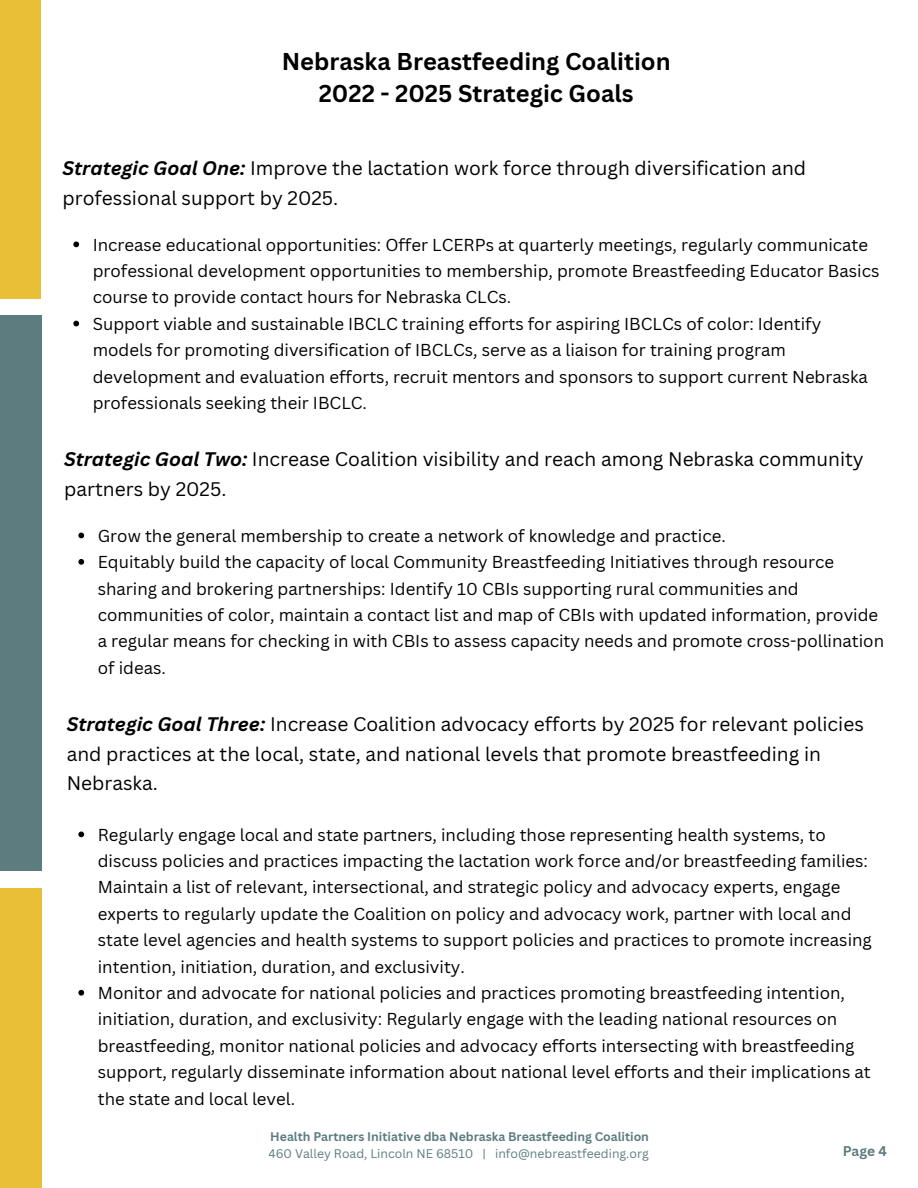
<style>
.page{position:relative;width:918px;height:1188px;background:#fff}
.page>*{position:absolute;margin:0;border:0;box-sizing:border-box;transform-origin:0 0}
.t1{font:700 23.7px/32.1px "Canva Sans";color:#000;text-align:center}
.t2{font:19.05px/29.8px "Canva Sans";color:#000}
.t3{font:16.8px/26.4px "Canva Sans";color:#000}
.t4{font:700 13.65px "Canva Sans";color:#5c7c80}
.t5{font:700 12.15px "Canva Sans";color:#5c7c80}
.t6{font:12.15px "Canva Sans";color:#5c7c80}
.s1{font-weight:700;font-style:italic}
</style>
<div class="page">
<div style="left:0;top:0;width:41px;height:298px;background:#eabf38"></div>
<div style="left:0;top:316px;width:42px;height:555px;background:#5c7c80"></div>
<div style="left:0;top:889px;width:42px;height:299px;background:#eabf38"></div>
<svg style="left:73px;top:242px;width:6px;height:5px"></svg>
<svg style="left:73px;top:321px;width:6px;height:5px"></svg>
<svg style="left:78px;top:533px;width:6px;height:5px"></svg>
<svg style="left:78px;top:559px;width:6px;height:6px"></svg>
<svg style="left:78px;top:832px;width:6px;height:5px"></svg>
<svg style="left:78px;top:990px;width:6px;height:6px"></svg>
<h1 class="t1" style="left:282px;top:45px;width:391px">Nebraska Breastfeeding Coalition<br>2022 - 2025 Strategic Goals</h1>
<h2 class="t2" style="left:63px;top:153px;width:745px"><span class="s1">Strategic Goal One:</span> Improve the lactation work force through diversification and professional support by 2025.</h2>
<h2 class="t3" style="left:93px;top:231px;width:788px">Increase educational opportunities: Offer LCERPs at quarterly meetings, regularly communicate professional development opportunities to membership, promote Breastfeeding Educator Basics course to provide contact hours for Nebraska CLCs.</h2>
<p class="t3" style="left:93px;top:310px;width:777px">Support viable and sustainable IBCLC training efforts for aspiring IBCLCs of color: Identify models for promoting diversification of IBCLCs, serve as a liaison for training program development and evaluation efforts, recruit mentors and sponsors to support current Nebraska professionals seeking their IBCLC.</p>
<p class="t2" style="left:64px;top:444px;width:801px"><span class="s1">Strategic Goal Two:</span> Increase Coalition visibility and reach among Nebraska community partners by 2025.</p>
<p class="t3" style="left:98px;top:522px;width:629px">Grow the general membership to create a network of knowledge and practice.</p>
<h2 class="t3" style="left:98px;top:548px;width:788px">Equitably build the capacity of local Community Breastfeeding Initiatives through resource sharing and brokering partnerships: Identify 10 CBIs supporting rural communities and communities of color, maintain a contact list and map of CBIs with updated information, provide a regular means for checking in with CBIs to assess capacity needs and promote cross-pollination of ideas.</h2>
<p class="t2" style="left:67px;top:708px;width:799px"><span class="s1">Strategic Goal Three:</span> Increase Coalition advocacy efforts by 2025 for relevant policies and practices at the local, state, and national levels that promote breastfeeding in<br>Nebraska.</p>
<p class="t3" style="left:98px;top:821px;width:776px">Regularly engage local and state partners, including those representing health systems, to discuss policies and practices impacting the lactation work force and/or breastfeeding families:<br>Maintain a list of relevant, intersectional, and strategic policy and advocacy experts, engage experts to regularly update the Coalition on policy and advocacy work, partner with local and state level agencies and health systems to support policies and practices to promote increasing intention, initiation, duration, and exclusivity.</p>
<p class="t3" style="left:98px;top:979px;width:775px">Monitor and advocate for national policies and practices promoting breastfeeding intention, initiation, duration, and exclusivity: Regularly engage with the leading national resources on breastfeeding, monitor national policies and advocacy efforts intersecting with breastfeeding support, regularly disseminate information about national level efforts and their implications at the state and local level.</p>
<p class="t5" style="left:270px;top:1128px;width:380px">Health Partners Initiative dba Nebraska Breastfeeding Coalition</p>
<h4 class="t6" style="left:268px;top:1145px;width:382px">460 Valley Road, Lincoln NE 68510 | info@nebreastfeeding.org</h4>
<p class="t4" style="left:843px;top:1142px;width:46px">Page 4</p>
</div>
